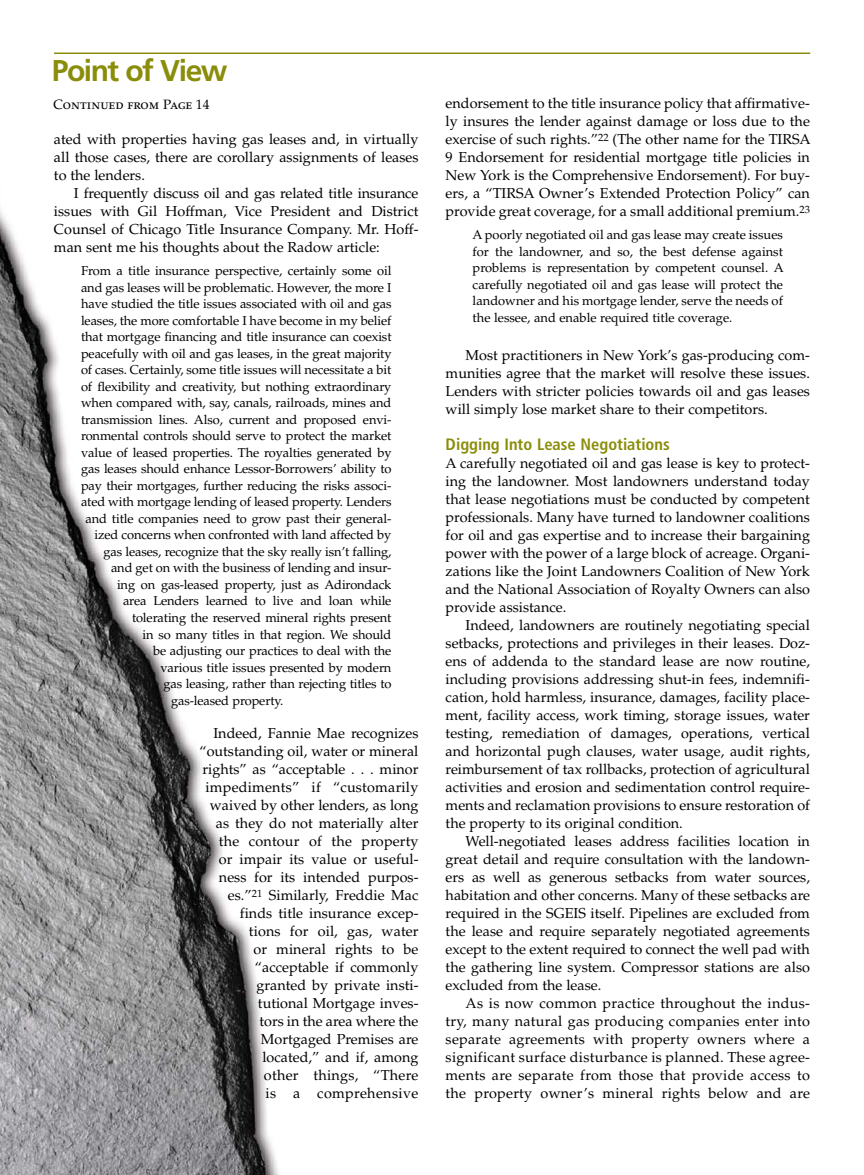
<style>
.page{position:relative;width:864px;height:1175px;background:#fff}
.page>*{position:absolute;margin:0;border:0;box-sizing:border-box;transform-origin:0 0}
.t1{font:700 30px "Frutiger";letter-spacing:-.05em;color:#8a8d09}
.t2{font:700 condensed 16.5px "Frutiger";color:#8a8d09}
.t3{font:14.4px/18px "Palatino";color:#000;text-align:justify}
.t4{font:13.5px "Palatino SC";color:#000}
.t5{font:12.9px/16.5px "Palatino";letter-spacing:-.01em;color:#000;text-align:justify}
.s1{font-family:"Palatino"}
</style>
<div class="page">
<img style="left:0;top:210px;width:279px;height:964px">
<hr style="left:54px;top:52px;width:756px;height:2px;background:#8a8d09">
<h1 class="t1" style="left:52px;top:53px;width:177px">Point of View</h1>
<p class="t4" style="left:53px;top:96px;width:158px">Continued from Page <span class="s1">14</span></p>
<p class="t3" style="left:54px;top:130px;width:366px">ated with properties having gas leases and, in virtually all those cases, there are corollary assignments of leases to the lenders.</p>
<p class="t3" style="left:54px;top:184px;width:366px;text-indent:20px">I frequently discuss oil and gas related title insurance issues with Gil Hoffman, Vice President and District Counsel of Chicago Title Insurance Company. Mr. Hoff&shy;man sent me his thoughts about the Radow article:</p>
<p class="t5" style="left:81px;top:263px;width:312px">From a title insurance perspective, certainly some oil</p>
<p class="t5" style="left:81px;top:279px;width:311px">and gas leases will be problematic. However, the more I</p>
<p class="t5" style="left:81px;top:296px;width:312px">have studied the title issues associated with oil and gas</p>
<p class="t5" style="left:81px;top:312px;width:312px">leases, the more comfortable I have become in my belief</p>
<p class="t5" style="left:81px;top:329px;width:312px">that mortgage financing and title insurance can coexist</p>
<p class="t5" style="left:81px;top:345px;width:312px">peacefully with oil and gas leases, in the great majority</p>
<p class="t5" style="left:81px;top:362px;width:312px">of cases. Certainly, some title issues will necessitate a bit</p>
<p class="t5" style="left:81px;top:378px;width:312px">of flexibility and creativity, but nothing extraordinary</p>
<p class="t5" style="left:81px;top:395px;width:312px">when compared with, say, canals, railroads, mines and</p>
<p class="t5" style="left:81px;top:411px;width:312px">transmission lines. Also, current and proposed envi-</p>
<p class="t5" style="left:81px;top:428px;width:312px">ronmental controls should serve to protect the market</p>
<p class="t5" style="left:81px;top:444px;width:312px">value of leased properties. The royalties generated by</p>
<p class="t5" style="left:81px;top:461px;width:312px">gas leases should enhance Lessor-Borrowers’ ability to</p>
<p class="t5" style="left:81px;top:477px;width:312px">pay their mortgages, further reducing the risks associ-</p>
<p class="t5" style="left:81px;top:494px;width:312px">ated with mortgage lending of leased property. Lenders</p>
<p class="t5" style="left:86px;top:510px;width:308px">and title companies need to grow past their general-</p>
<p class="t5" style="left:95px;top:527px;width:298px">ized concerns when confronted with land affected by</p>
<p class="t5" style="left:104px;top:543px;width:290px">gas leases, recognize that the sky really isn’t falling,</p>
<p class="t5" style="left:111px;top:560px;width:282px">and get on with the business of lending and insur-</p>
<p class="t5" style="left:117px;top:576px;width:276px">ing on gas-leased property, just as Adirondack</p>
<p class="t5" style="left:123px;top:593px;width:270px">area Lenders learned to live and loan while</p>
<p class="t5" style="left:132px;top:609px;width:261px">tolerating the reserved mineral rights present</p>
<p class="t5" style="left:143px;top:626px;width:250px">in so many titles in that region. We should</p>
<p class="t5" style="left:153px;top:642px;width:240px">be adjusting our practices to deal with the</p>
<p class="t5" style="left:161px;top:659px;width:232px">various title issues presented by modern</p>
<p class="t5" style="left:164px;top:675px;width:229px">gas leasing, rather than rejecting titles to</p>
<p class="t5" style="left:171px;top:692px;width:114px">gas-leased property.</p>
<p class="t3" style="left:199px;top:724px;width:221px;text-align:right">Indeed, Fannie Mae recognizes “outstanding oil, water or mineral rights” as “acceptable . . . minor impediments” if “customarily waived by other lenders, as long as they do not materially alter the contour of the property<br>or impair its value or useful&shy;ness for its intended purpos&shy;es.”<sup>21</sup> Similarly, Freddie Mac finds title insurance excep-<br>tions for oil, gas, water<br>or mineral rights to be “acceptable if commonly<br>granted by private insti-<br>tutional Mortgage inves-<br>tors in the area where the<br>Mortgaged Premises are<br>located,” and if, among<br>other things, “There<br>is a comprehensive</p>
<p class="t3" style="left:446px;top:94px;width:366px">endorsement to the title insurance policy that affirmative&shy;ly insures the lender against damage or loss due to the exercise of such rights.”<sup>22</sup> (The other name for the TIRSA 9 Endorsement for residential mortgage title policies in New York is the Comprehensive Endorsement). For buy&shy;ers, a “TIRSA Owner’s Extended Protection Policy” can provide great coverage, for a small additional premium.<sup>23</sup></p>
<p class="t5" style="left:473px;top:227px;width:312px">A poorly negotiated oil and gas lease may create issues for the landowner, and so, the best defense against problems is representation by competent counsel. A carefully negotiated oil and gas lease will protect the landowner and his mortgage lender, serve the needs of the lessee, and enable required title coverage.</p>
<p class="t3" style="left:446px;top:346px;width:366px;text-indent:20px">Most practitioners in New York’s gas-producing com&shy;munities agree that the market will resolve these issues.<br>Lenders with stricter policies towards oil and gas leases will simply lose market share to their competitors.</p>
<p class="t2" style="left:446px;top:434px;width:226px">Digging Into Lease Negotiations</p>
<p class="t3" style="left:446px;top:454px;width:366px">A carefully negotiated oil and gas lease is key to protect&shy;ing the landowner. Most landowners understand today that lease negotiations must be conducted by competent professionals. Many have turned to landowner coalitions for oil and gas expertise and to increase their bargaining power with the power of a large block of acreage. Organi&shy;zations like the Joint Landowners Coalition of New York and the National Association of Royalty Owners can also provide assistance.</p>
<p class="t3" style="left:446px;top:616px;width:366px;text-indent:20px">Indeed, landowners are routinely negotiating special setbacks, protections and privileges in their leases. Doz&shy;ens of addenda to the standard lease are now routine, including provisions addressing shut-in fees, indemnifi&shy;cation, hold harmless, insurance, damages, facility place&shy;ment, facility access, work timing, storage issues, water testing, remediation of damages, operations, vertical and horizontal pugh clauses, water usage, audit rights, reimbursement of tax rollbacks, protection of agricultural activities and erosion and sedimentation control require&shy;ments and reclamation provisions to ensure restoration of the property to its original condition.</p>
<p class="t3" style="left:446px;top:832px;width:366px;text-indent:20px">Well-negotiated leases address facilities location in great detail and require consultation with the landown&shy;ers as well as generous setbacks from water sources, habitation and other concerns. Many of these setbacks are required in the SGEIS itself. Pipelines are excluded from the lease and require separately negotiated agreements except to the extent required to connect the well pad with the gathering line system. Compressor stations are also excluded from the lease.</p>
<p class="t3" style="left:446px;top:994px;width:366px;text-indent:20px">As is now common practice throughout the indus&shy;try, many natural gas producing companies enter into separate agreements with property owners where a significant surface disturbance is planned. These agree&shy;ments are separate from those that provide access to the property owner’s mineral rights below and are</p>
</div>
